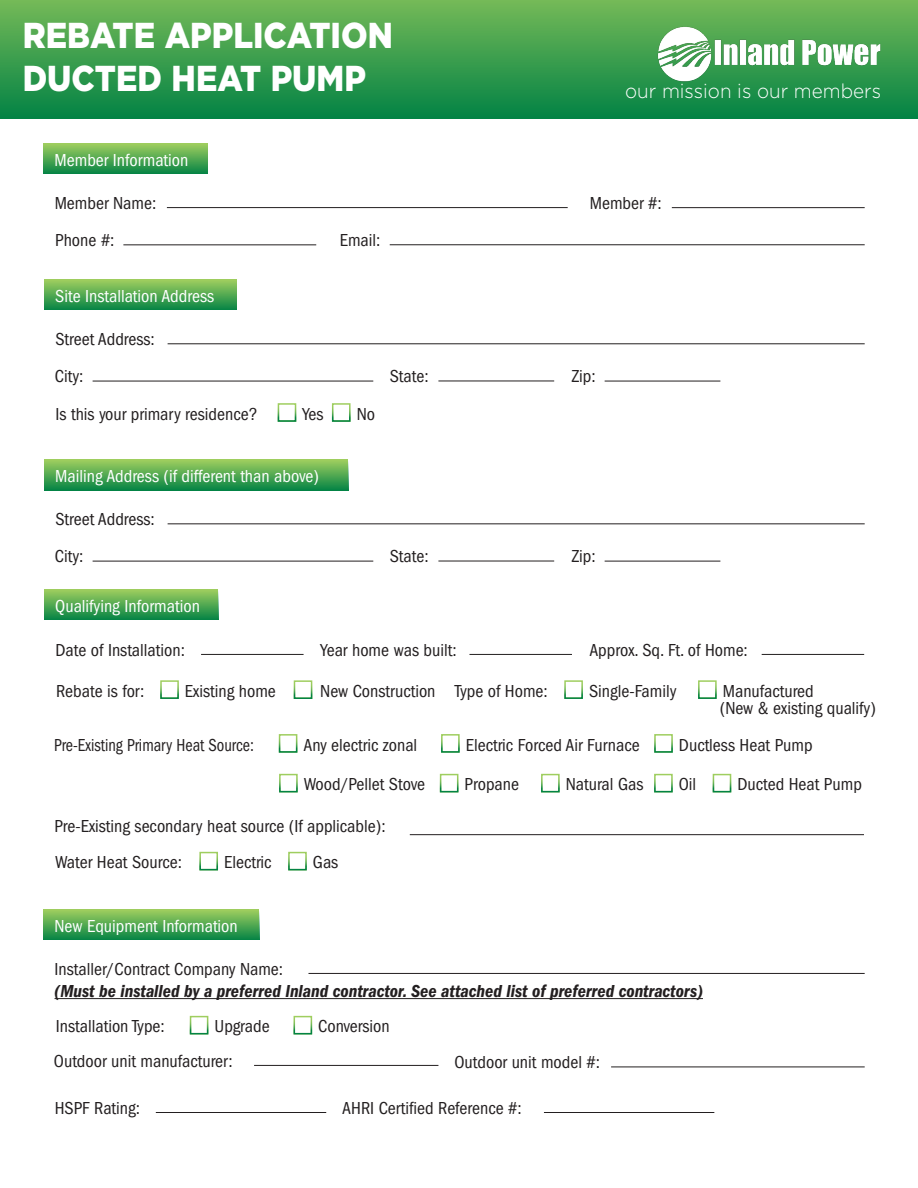
<style>
.page{position:relative;width:918px;height:1188px;background:#fff}
.page>*{position:absolute;margin:0;border:0;box-sizing:border-box;transform-origin:0 0}
.t1{font:900 36px "Gotham";color:#fff;scale:.89 1}
.t2{font:300 19.95px "Gotham";color:#fff;scale:.95 1}
.t3{font:condensed 18px "Franklin Gothic";color:#231f20}
.t4{font:condensed 18px "Franklin Gothic";color:#fff}
.t5{font:italic 600 condensed 18px "Franklin Gothic";color:#231f20}
.t6{font:condensed 18px "Franklin Gothic";color:#231f20;scale:.91 1}
</style>
<div class="page">
<div style="left:0;top:0;width:918px;height:118px;background:linear-gradient(to bottom,#75b958,#048345)"></div>
<hr style="left:167px;top:207px;width:401px;height:1px;background:#231f20">
<hr style="left:672px;top:207px;width:193px;height:1px;background:#231f20">
<hr style="left:123px;top:244px;width:193px;height:1px;background:#231f20">
<hr style="left:390px;top:244px;width:475px;height:1px;background:#231f20">
<div style="left:43px;top:144px;width:165px;height:30px;background:linear-gradient(to bottom,#9ccc5e,#0b8746)"></div>
<hr style="left:168px;top:343px;width:697px;height:1px;background:#231f20">
<hr style="left:93px;top:381px;width:280px;height:1px;background:#231f20">
<hr style="left:438px;top:381px;width:116px;height:1px;background:#231f20">
<div style="left:44px;top:280px;width:193px;height:30px;background:linear-gradient(to bottom,#9dcd5e,#0c8746)"></div>
<hr style="left:605px;top:381px;width:115px;height:1px;background:#231f20">
<hr style="left:168px;top:523px;width:697px;height:1px;background:#231f20">
<hr style="left:93px;top:561px;width:280px;height:1px;background:#231f20">
<hr style="left:438px;top:561px;width:116px;height:1px;background:#231f20">
<div style="left:44px;top:460px;width:304px;height:30px;background:linear-gradient(to bottom,#9dcd5e,#0d8846)"></div>
<hr style="left:605px;top:561px;width:115px;height:1px;background:#231f20">
<div style="left:278px;top:403px;width:18px;height:19px;border:2px solid #038345"></div>
<div style="left:332px;top:403px;width:19px;height:19px;border:2px solid #038345"></div>
<div style="left:44px;top:589px;width:174px;height:31px;background:#9fce5f"></div>
<div style="left:44px;top:590px;width:174px;height:30px;background:linear-gradient(to bottom,#9bcc5e,#0a8646)"></div>
<hr style="left:762px;top:654px;width:102px;height:1px;background:#231f20">
<hr style="left:201px;top:654px;width:103px;height:1px;background:#231f20">
<hr style="left:469px;top:654px;width:103px;height:1px;background:#231f20">
<div style="left:564px;top:680px;width:19px;height:19px;border:2px solid #038345"></div>
<div style="left:698px;top:680px;width:19px;height:19px;border:2px solid #038345"></div>
<div style="left:199px;top:852px;width:19px;height:18px;border:2px solid #038345"></div>
<div style="left:288px;top:852px;width:19px;height:18px;border:2px solid #038345"></div>
<div style="left:160px;top:680px;width:19px;height:19px;border:2px solid #038345"></div>
<div style="left:294px;top:680px;width:18px;height:19px;border:2px solid #038345"></div>
<div style="left:43px;top:910px;width:217px;height:30px;background:linear-gradient(to bottom,#9ccd5e,#0b8746)"></div>
<hr style="left:308px;top:973px;width:557px;height:1px;background:#231f20">
<div style="left:190px;top:1016px;width:18px;height:18px;border:2px solid #038345"></div>
<div style="left:294px;top:1016px;width:18px;height:18px;border:2px solid #038345"></div>
<hr style="left:55px;top:998px;width:648px;height:1px;background:#231f20">
<div style="left:279px;top:734px;width:18px;height:19px;border:2px solid #038345"></div>
<div style="left:654px;top:734px;width:19px;height:19px;border:2px solid #038345"></div>
<div style="left:279px;top:774px;width:19px;height:18px;border:2px solid #038345"></div>
<div style="left:440px;top:774px;width:18px;height:18px;border:2px solid #038345"></div>
<hr style="left:410px;top:834px;width:454px;height:1px;background:#231f20">
<div style="left:654px;top:774px;width:19px;height:18px;border:2px solid #038345"></div>
<div style="left:713px;top:774px;width:18px;height:18px;border:2px solid #038345"></div>
<img style="left:658px;top:26px;width:226px;height:56px">
<hr style="left:254px;top:1065px;width:184px;height:1px;background:#231f20">
<hr style="left:611px;top:1067px;width:254px;height:1px;background:#231f20">
<hr style="left:156px;top:1112px;width:170px;height:1px;background:#231f20">
<hr style="left:544px;top:1112px;width:170px;height:1px;background:#231f20">
<p class="t1" style="left:23px;top:10px;width:417px">REBATE APPLICATION</p>
<p class="t1" style="left:23px;top:54px;width:387px">DUCTED HEAT PUMP</p>
<p class="t4" style="left:55px;top:150px;width:135px">Member Information</p>
<p class="t2" style="left:625px;top:78px;width:271px">our mission is our members</p>
<p class="t3" style="left:55px;top:193px;width:103px">Member Name:</p>
<p class="t3" style="left:590px;top:193px;width:73px">Member #:</p>
<p class="t3" style="left:55px;top:230px;width:61px">Phone #:</p>
<p class="t3" style="left:340px;top:230px;width:42px">Email:</p>
<p class="t4" style="left:55px;top:286px;width:160px">Site Installation Address</p>
<p class="t3" style="left:55px;top:329px;width:101px">Street Address:</p>
<p class="t3" style="left:55px;top:366px;width:30px">City:</p>
<p class="t3" style="left:390px;top:366px;width:40px">State:</p>
<p class="t3" style="left:56px;top:404px;width:204px">Is this your primary residence?</p>
<p class="t3" style="left:302px;top:404px;width:23px">Yes</p>
<p class="t3" style="left:357px;top:404px;width:20px">No</p>
<p class="t4" style="left:55px;top:466px;width:265px">Mailing Address (if different than above)</p>
<p class="t3" style="left:55px;top:509px;width:101px">Street Address:</p>
<p class="t3" style="left:55px;top:546px;width:30px">City:</p>
<p class="t3" style="left:390px;top:546px;width:40px">State:</p>
<p class="t3" style="left:572px;top:366px;width:25px">Zip:</p>
<p class="t3" style="left:572px;top:546px;width:25px">Zip:</p>
<p class="t4" style="left:55px;top:596px;width:146px">Qualifying Information</p>
<p class="t3" style="left:55px;top:640px;width:131px">Date of Installation:</p>
<p class="t3" style="left:321px;top:640px;width:138px">Year home was built:</p>
<p class="t3" style="left:589px;top:640px;width:160px">Approx. Sq. Ft. of Home:</p>
<p class="t3" style="left:56px;top:681px;width:90px">Rebate is for:</p>
<p class="t3" style="left:455px;top:681px;width:94px">Type of Home:</p>
<p class="t3" style="left:589px;top:681px;width:89px">Single-Family</p>
<p class="t3" style="left:723px;top:681px;width:93px">Manufactured</p>
<p class="t3" style="left:185px;top:681px;width:92px">Existing home</p>
<p class="t3" style="left:320px;top:681px;width:117px">New Construction</p>
<p class="t3" style="left:720px;top:698px;width:158px">(New &amp; existing qualify)</p>
<p class="t6" style="left:54px;top:735px;width:221px">Pre-Existing Primary Heat Source:</p>
<p class="t3" style="left:304px;top:735px;width:115px">Any electric zonal</p>
<p class="t3" style="left:466px;top:735px;width:175px">Electric Forced Air Furnace</p>
<p class="t3" style="left:679px;top:735px;width:135px">Ductless Heat Pump</p>
<p class="t3" style="left:304px;top:774px;width:123px">Wood/Pellet Stove</p>
<p class="t3" style="left:465px;top:774px;width:56px">Propane</p>
<p class="t3" style="left:566px;top:774px;width:79px">Natural Gas</p>
<p class="t3" style="left:679px;top:774px;width:19px">Oil</p>
<p class="t3" style="left:737px;top:774px;width:126px">Ducted Heat Pump</p>
<p class="t3" style="left:54px;top:816px;width:333px">Pre-Existing secondary heat source (If applicable):</p>
<p class="t3" style="left:55px;top:852px;width:128px">Water Heat Source:</p>
<p class="t3" style="left:224px;top:852px;width:49px">Electric</p>
<p class="t3" style="left:313px;top:852px;width:27px">Gas</p>
<p class="t4" style="left:55px;top:916px;width:185px">New Equipment Information</p>
<p class="t3" style="left:55px;top:959px;width:230px">Installer/Contract Company Name:</p>
<p class="t5" style="left:55px;top:981px;width:650px">(Must be installed by a preferred Inland contractor. See attached list of preferred contractors)</p>
<p class="t3" style="left:56px;top:1016px;width:110px">Installation Type:</p>
<p class="t3" style="left:215px;top:1016px;width:57px">Upgrade</p>
<p class="t3" style="left:318px;top:1016px;width:73px">Conversion</p>
<p class="t3" style="left:54px;top:1050px;width:180px">Outdoor unit manufacturer:</p>
<p class="t3" style="left:454px;top:1052px;width:147px">Outdoor unit model #:</p>
<p class="t3" style="left:55px;top:1098px;width:87px">HSPF Rating:</p>
<p class="t3" style="left:342px;top:1098px;width:181px">AHRI Certified Reference #:</p>
</div>
